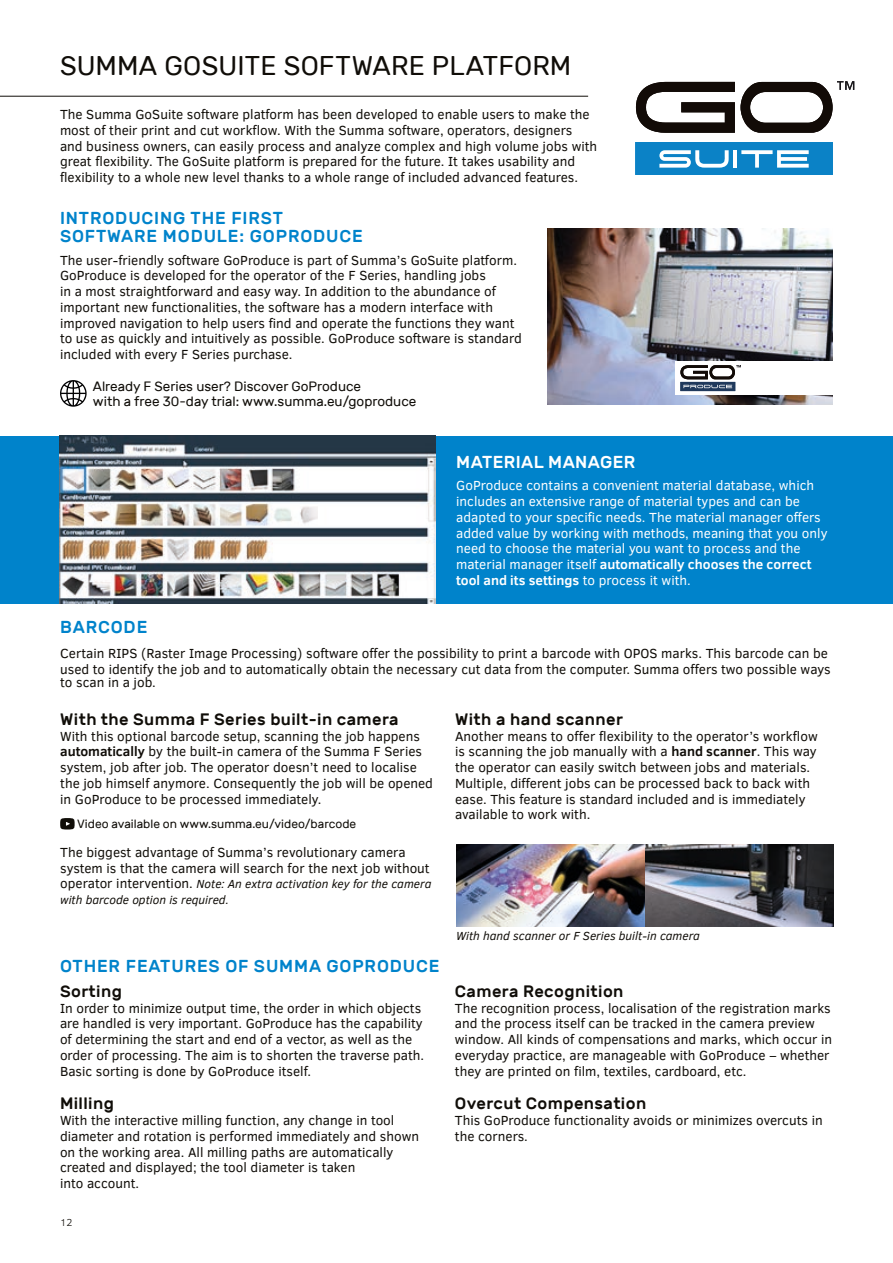
<style>
.page{position:relative;width:893px;height:1263px;background:#fff}
.page>*{position:absolute;margin:0;border:0;box-sizing:border-box;transform-origin:0 0}
.t1{font:27px "Rubik";letter-spacing:.005em;color:#100d08}
.t2{font:500 17.25px/18px "Rubik";letter-spacing:.05em;color:#0083cb}
.t3{font:500 17.25px "Rubik";letter-spacing:.025em;color:#fff}
.t4{font:500 16.5px "Rubik";letter-spacing:.025em;color:#100d08}
.t5{font:13.5px/15.8px "Clear Sans";color:#100d08}
.t6{font:13.5px/15.8px "Clear Sans";color:#fff}
.t7{font:13.5px/15.8px "Rubik";color:#100d08}
.t8{font:italic 12px/15.8px "Clear Sans";color:#100d08}
.t9{font:12px "Rubik";color:#100d08}
.t10{font:300 10.35px "Clear Sans";color:#100d08}
.s1{font-weight:700}
.s2{font-style:normal;font-size:13.5px}
</style>
<div class="page">
<div style="left:0;top:436px;width:893px;height:168px;background:#0083cb"></div>
<img style="left:456px;top:844px;width:377px;height:83px">
<img style="left:59px;top:436px;width:376px;height:168px">
<img style="left:548px;top:229px;width:285px;height:176px">
<div style="left:675px;top:361px;width:218px;height:34px;background:#fff"></div>
<div style="left:635px;top:142px;width:198px;height:33px;background:#0b82c6"></div>
<svg style="left:636px;top:81px;width:218px;height:52px"></svg>
<svg style="left:659px;top:150px;width:70px;height:18px"></svg>
<svg style="left:741px;top:150px;width:68px;height:18px"></svg>
<hr style="left:733px;top:150px;width:4px;height:18px;background:#fff">
<svg style="left:680px;top:365px;width:61px;height:14px"></svg>
<svg style="left:680px;top:382px;width:55px;height:9px"></svg>
<svg style="left:683px;top:385px;width:49px;height:3px"></svg>
<hr style="left:0;top:96px;width:588px;height:1px;background:#100d08">
<svg style="left:60px;top:380px;width:27px;height:27px"></svg>
<svg style="left:60px;top:818px;width:15px;height:11px"></svg>
<h1 class="t1" style="left:60px;top:50px;width:513px">SUMMA GOSUITE SOFTWARE PLATFORM</h1>
<p class="t5" style="left:60px;top:106px;width:539px">The Summa GoSuite software platform has been developed to enable users to make the most of their print and cut workflow. With the Summa software, operators, designers and business owners, can easily process and analyze complex and high volume jobs with great flexibility. The GoSuite platform is prepared for the future. It takes usability and flexibility to a whole new level thanks to a whole range of included advanced features.</p>
<p class="t2" style="left:60px;top:210px;width:304px">INTRODUCING THE FIRST<br>SOFTWARE MODULE: GOPRODUCE</p>
<p class="t5" style="left:60px;top:252px;width:463px">The user-friendly software GoProduce is part of Summa’s GoSuite platform.<br>GoProduce is developed for the operator of the F Series, handling jobs<br>in a most straightforward and easy way. In addition to the abundance of important new functionalities, the software has a modern interface with improved navigation to help users find and operate the functions they want to use as quickly and intuitively as possible. GoProduce software is standard included with every F Series purchase.</p>
<p class="t7" style="left:93px;top:378px;width:325px">Already F Series user? Discover GoProduce<br>with a free 30-day trial: www.summa.eu/goproduce</p>
<p class="t3" style="left:456px;top:452px;width:181px">MATERIAL MANAGER</p>
<p class="t6" style="left:456px;top:478px;width:373px">GoProduce contains a convenient material database, which includes an extensive range of material types and can be adapted to your specific needs. The material manager offers added value by working with methods, meaning that you only need to choose the material you want to process and the material manager itself <span class="s1">automatically chooses the correct tool and its settings</span> to process it with.</p>
<p class="t2" style="left:60px;top:618px;width:89px">BARCODE</p>
<p class="t5" style="left:60px;top:645px;width:772px">Certain RIPS (Raster Image Processing) software offer the possibility to print a barcode with OPOS marks. This barcode can be used to identify the job and to automatically obtain the necessary cut data from the computer. Summa offers two possible ways</p>
<p class="t5" style="left:60px;top:674px;width:97px">to scan in a job.</p>
<p class="t4" style="left:60px;top:710px;width:340px">With the Summa F Series built-in camera</p>
<p class="t5" style="left:60px;top:728px;width:374px">With this optional barcode setup, scanning the job happens <span class="s1">automatically</span> by the built-in camera of the Summa F Series system, job after job. The operator doesn’t need to localise the job himself anymore. Consequently the job will be opened in GoProduce to be processed immediately.</p>
<p class="t9" style="left:77px;top:817px;width:280px">Video available on www.summa.eu/video/barcode</p>
<p class="t5" style="left:60px;top:844px;width:371px">The biggest advantage of Summa’s revolutionary camera system is that the camera will search for the next job without</p>
<p class="t8" style="left:60px;top:876px;width:373px"><span class="s2">operator intervention.</span> Note: An extra activation key for the camera with barcode option is required.</p>
<p class="t4" style="left:455px;top:710px;width:169px">With a hand scanner</p>
<p class="t5" style="left:455px;top:728px;width:364px">Another means to offer flexibility to the operator’s workflow is scanning the job manually with a <span class="s1">hand scanner</span>. This way the operator can easily switch between jobs and materials.<br>Multiple, different jobs can be processed back to back with ease. This feature is standard included and is immediately available to work with.</p>
<p class="t2" style="left:60px;top:958px;width:381px">OTHER FEATURES OF SUMMA GOPRODUCE</p>
<p class="t4" style="left:60px;top:982px;width:64px">Sorting</p>
<p class="t5" style="left:60px;top:1000px;width:366px">In order to minimize output time, the order in which objects are handled is very important. GoProduce has the capability of determining the start and end of a vector, as well as the order of processing. The aim is to shorten the traverse path.<br>Basic sorting is done by GoProduce itself.</p>
<p class="t4" style="left:60px;top:1094px;width:56px">Milling</p>
<p class="t5" style="left:60px;top:1112px;width:361px">With the interactive milling function, any change in tool diameter and rotation is performed immediately and shown on the working area. All milling paths are automatically created and displayed; the tool diameter is taken<br>into account.</p>
<p class="t10" style="left:60px;top:1215px;width:14px">12</p>
<p class="t8" style="left:456px;top:927px;width:245px">With hand scanner or F Series built-in camera</p>
<p class="t4" style="left:455px;top:982px;width:170px">Camera Recognition</p>
<p class="t5" style="left:455px;top:1000px;width:379px">The recognition process, localisation of the registration marks and the process itself can be tracked in the camera preview window. All kinds of compensations and marks, which occur in everyday practice, are manageable with GoProduce – whether they are printed on film, textiles, cardboard, etc.</p>
<p class="t4" style="left:455px;top:1094px;width:193px">Overcut Compensation</p>
<p class="t5" style="left:455px;top:1112px;width:369px">This GoProduce functionality avoids or minimizes overcuts in the corners.</p>
</div>
